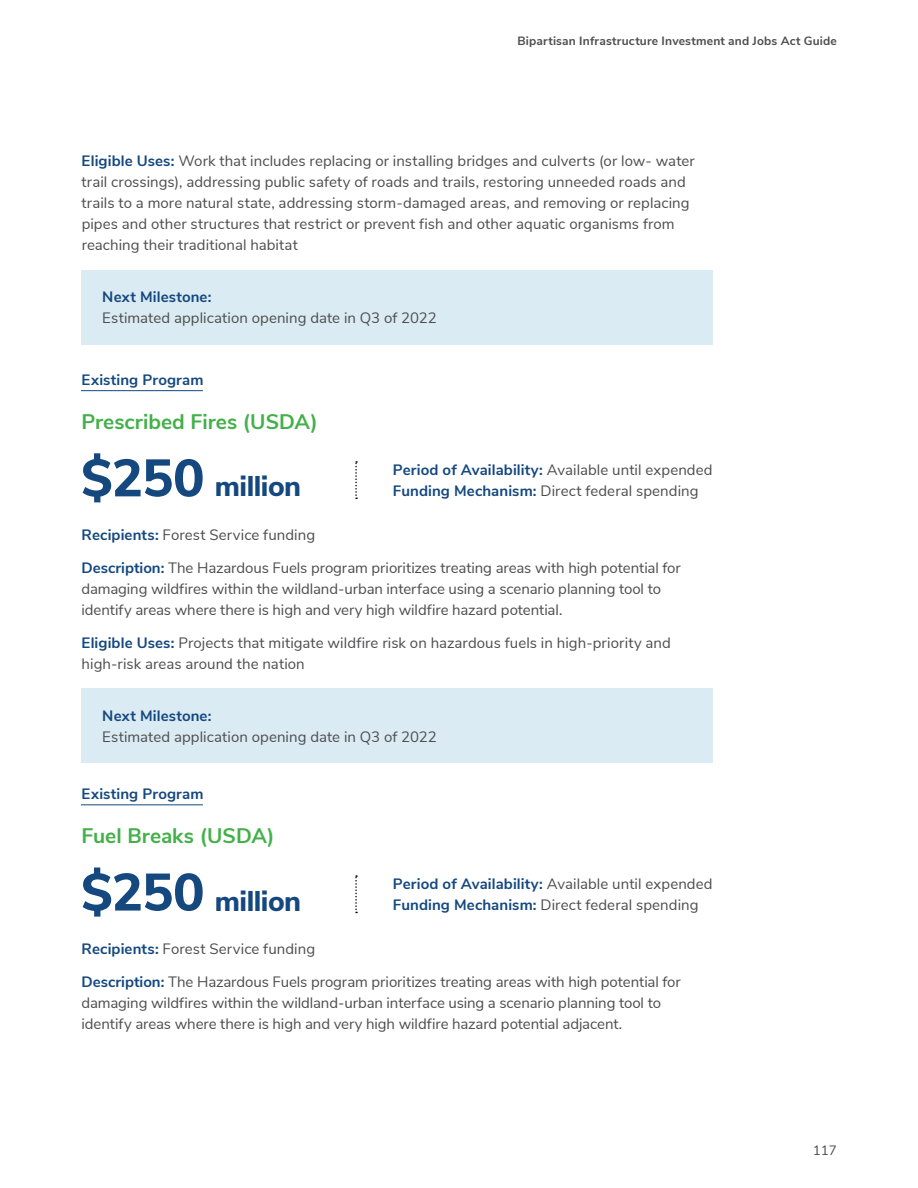
<style>
.page{position:relative;width:918px;height:1188px;background:#fff}
.page>*{position:absolute;margin:0;border:0;box-sizing:border-box;transform-origin:0 0}
.t1{font:800 28.5px "Nunito Sans";letter-spacing:-.015em;color:#14487f}
.t2{font:700 21px "Nunito Sans";color:#43b049}
.t3{font:15px/21px "Nunito Sans";letter-spacing:.005em;color:#4d4d4f}
.t4{font:700 15px "Nunito Sans";letter-spacing:.01em;color:#14487f}
.t5{font:13.5px "Nunito Sans";color:#4d4d4f}
.t6{font:700 12px "Nunito Sans";letter-spacing:.015em;color:#4d4d4f}
.s1{font-weight:700;color:#14487f}
.s2{font-size:52.5px}
</style>
<div class="page">
<hr style="left:81px;top:390px;width:122px;height:1px;background:#14487f">
<hr style="left:81px;top:804px;width:122px;height:1px;background:#14487f">
<div style="left:81px;top:271px;width:632px;height:74px;background:#dbebf3"></div>
<svg style="left:355px;top:461px;width:2px;height:38px"></svg>
<div style="left:81px;top:689px;width:632px;height:74px;background:#dbebf3"></div>
<svg style="left:355px;top:875px;width:2px;height:38px"></svg>
<p class="t6" style="left:517px;top:32px;width:321px">Bipartisan Infrastructure Investment and Jobs Act Guide</p>
<p class="t3" style="left:82px;top:150px;width:615px"><span class="s1">Eligible Uses:</span> Work that includes replacing or installing bridges and culverts (or low- water trail crossings), addressing public safety of roads and trails, restoring unneeded roads and trails to a more natural state, addressing storm-damaged areas, and removing or replacing pipes and other structures that restrict or prevent fish and other aquatic organisms from reaching their traditional habitat</p>
<p class="t4" style="left:102px;top:286px;width:111px">Next Milestone:</p>
<p class="t3" style="left:102px;top:307px;width:336px">Estimated application opening date in Q3 of 2022</p>
<p class="t4" style="left:82px;top:369px;width:123px">Existing Program</p>
<h2 class="t2" style="left:81px;top:406px;width:238px">Prescribed Fires (USDA)</h2>
<h1 class="t1" style="left:81px;top:466px;width:222px"><span class="s2">$250</span> million</h1>
<p class="t3" style="left:393px;top:458px;width:321px"><span class="s1">Period of Availability:</span> Available until expended<br><span class="s1">Funding Mechanism:</span> Direct federal spending</p>
<p class="t3" style="left:82px;top:523px;width:235px"><span class="s1">Recipients:</span> Forest Service funding</p>
<p class="t3" style="left:81px;top:556px;width:601px"><span class="s1">Description:</span> The Hazardous Fuels program prioritizes treating areas with high potential for damaging wildfires within the wildland-urban interface using a scenario planning tool to identify areas where there is high and very high wildfire hazard potential.</p>
<p class="t3" style="left:82px;top:631px;width:591px"><span class="s1">Eligible Uses:</span> Projects that mitigate wildfire risk on hazardous fuels in high-priority and high-risk areas around the nation</p>
<p class="t4" style="left:102px;top:705px;width:111px">Next Milestone:</p>
<p class="t3" style="left:102px;top:725px;width:336px">Estimated application opening date in Q3 of 2022</p>
<p class="t4" style="left:82px;top:783px;width:123px">Existing Program</p>
<h2 class="t2" style="left:81px;top:820px;width:195px">Fuel Breaks (USDA)</h2>
<h1 class="t1" style="left:81px;top:880px;width:222px"><span class="s2">$250</span> million</h1>
<p class="t3" style="left:393px;top:873px;width:321px"><span class="s1">Period of Availability:</span> Available until expended<br><span class="s1">Funding Mechanism:</span> Direct federal spending</p>
<p class="t3" style="left:82px;top:937px;width:235px"><span class="s1">Recipients:</span> Forest Service funding</p>
<p class="t3" style="left:81px;top:970px;width:601px"><span class="s1">Description:</span> The Hazardous Fuels program prioritizes treating areas with high potential for damaging wildfires within the wildland-urban interface using a scenario planning tool to identify areas where there is high and very high wildfire hazard potential adjacent.</p>
<p class="t5" style="left:813px;top:1141px;width:26px">117</p>
</div>
